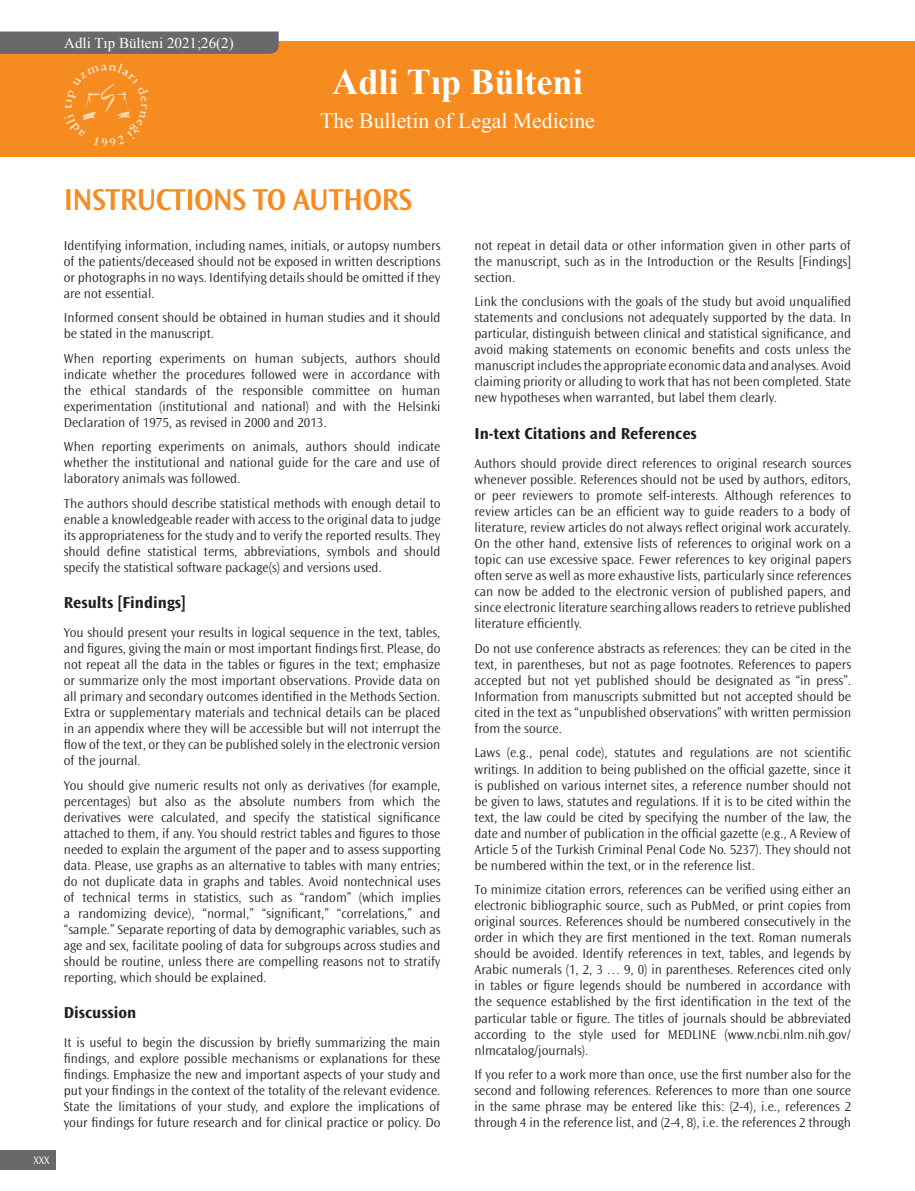
<style>
.page{position:relative;width:915px;height:1191px;background:#fff}
.page>*{position:absolute;margin:0;border:0;box-sizing:border-box;transform-origin:0 0}
.t1{font:700 36.15px "Times New Roman";color:#fff}
.BASLIK{font:600 31.5px "Ocean Sans Std";letter-spacing:-.02em;color:#f68b1f}
.t2{font:21.6px "Times New Roman";color:#fff}
.t3{font:700 16.5px "Ocean Sans Std";color:#231f20}
.t4{font:15px "Times New Roman";color:#fff}
.t5{font:300 13.5px/16px "Ocean Sans Std";color:#231f20;text-align:justify}
.t6{font:300 11.25px "Ocean Sans Std";color:#fff}
</style>
<div class="page">
<div style="left:0;top:41px;width:914px;height:115px;background:#f68b1f"></div>
<div style="left:0;top:32px;width:278px;height:22px;background:#69696c"></div>
<svg style="left:914px;top:41px;width:1px;height:13px"></svg>
<svg style="left:64px;top:64px;width:84px;height:83px"></svg>
<div style="left:0;top:1149px;width:56px;height:20px;background:#69696c"></div>
<p class="t4" style="left:64px;top:33px;width:171px">Adli Tıp Bülteni 2021;26(2)</p>
<h1 class="t1" style="left:332px;top:57px;width:252px">Adli Tıp Bülteni</h1>
<h3 class="t2" style="left:320px;top:106px;width:276px">The Bulletin of Legal Medicine</h3>
<p class="t6" style="left:33px;top:1153px;width:18px">XXX</p>
<p class="BASLIK" style="left:64px;top:182px;width:349px">INSTRUCTIONS TO AUTHORS</p>
<p class="t5" style="left:64px;top:237px;width:378px">Identifying information, including names, initials, or autopsy numbers of the patients/deceased should not be exposed in written descriptions or photographs in no ways. Identifying details should be omitted if they are not essential.</p>
<p class="t5" style="left:64px;top:310px;width:378px">Informed consent should be obtained in human studies and it should be stated in the manuscript.</p>
<p class="t5" style="left:64px;top:350px;width:378px">When reporting experiments on human subjects, authors should indicate whether the procedures followed were in accordance with the ethical standards of the responsible committee on human experimentation (institutional and national) and with the Helsinki Declaration of 1975, as revised in 2000 and 2013.</p>
<p class="t5" style="left:64px;top:439px;width:378px">When reporting experiments on animals, authors should indicate whether the institutional and national guide for the care and use of laboratory animals was followed.</p>
<p class="t5" style="left:64px;top:495px;width:378px">The authors should describe statistical methods with enough detail to enable a knowledgeable reader with access to the original data to judge its appropriateness for the study and to verify the reported results. They should define statistical terms, abbreviations, symbols and should specify the statistical software package(s) and versions used.</p>
<p class="t3" style="left:64px;top:593px;width:123px">Results [Findings]</p>
<p class="t5" style="left:64px;top:625px;width:378px">You should present your results in logical sequence in the text, tables, and figures, giving the main or most important findings first. Please, do not repeat all the data in the tables or figures in the text; emphasize or summarize only the most important observations. Provide data on all primary and secondary outcomes identified in the Methods Section.<br>Extra or supplementary materials and technical details can be placed in an appendix where they will be accessible but will not interrupt the flow of the text, or they can be published solely in the electronic version of the journal.</p>
<p class="t5" style="left:64px;top:777px;width:378px">You should give numeric results not only as derivatives (for example, percentages) but also as the absolute numbers from which the derivatives were calculated, and specify the statistical significance attached to them, if any. You should restrict tables and figures to those needed to explain the argument of the paper and to assess supporting data. Please, use graphs as an alternative to tables with many entries; do not duplicate data in graphs and tables. Avoid nontechnical uses of technical terms in statistics, such as “random” (which implies a randomizing device), “normal,” “significant,” “correlations,” and “sample.” Separate reporting of data by demographic variables, such as age and sex, facilitate pooling of data for subgroups across studies and should be routine, unless there are compelling reasons not to stratify reporting, which should be explained.</p>
<p class="t3" style="left:64px;top:1003px;width:74px">Discussion</p>
<p class="t5" style="left:64px;top:1035px;width:378px">It is useful to begin the discussion by briefly summarizing the main findings, and explore possible mechanisms or explanations for these findings. Emphasize the new and important aspects of your study and put your findings in the context of the totality of the relevant evidence.<br>State the limitations of your study, and explore the implications of your findings for future research and for clinical practice or policy. Do</p>
<p class="t5" style="left:474px;top:237px;width:378px">not repeat in detail data or other information given in other parts of the manuscript, such as in the Introduction or the Results [Findings] section.</p>
<p class="t5" style="left:474px;top:294px;width:378px">Link the conclusions with the goals of the study but avoid unqualified statements and conclusions not adequately supported by the data. In particular, distinguish between clinical and statistical significance, and avoid making statements on economic benefits and costs unless the manuscript includes the appropriate economic data and analyses. Avoid claiming priority or alluding to work that has not been completed. State new hypotheses when warranted, but label them clearly.</p>
<p class="t3" style="left:474px;top:424px;width:224px">In-text Citations and References</p>
<p class="t5" style="left:474px;top:455px;width:378px">Authors should provide direct references to original research sources whenever possible. References should not be used by authors, editors, or peer reviewers to promote self-interests. Although references to review articles can be an efficient way to guide readers to a body of literature, review articles do not always reflect original work accurately.<br>On the other hand, extensive lists of references to original work on a topic can use excessive space. Fewer references to key original papers often serve as well as more exhaustive lists, particularly since references can now be added to the electronic version of published papers, and since electronic literature searching allows readers to retrieve published literature efficiently.</p>
<p class="t5" style="left:474px;top:640px;width:378px">Do not use conference abstracts as references: they can be cited in the text, in parentheses, but not as page footnotes. References to papers accepted but not yet published should be designated as “in press”.<br>Information from manuscripts submitted but not accepted should be cited in the text as “unpublished observations” with written permission from the source.</p>
<p class="t5" style="left:474px;top:745px;width:378px">Laws (e.g., penal code), statutes and regulations are not scientific writings. In addition to being published on the official gazette, since it is published on various internet sites, a reference number should not be given to laws, statutes and regulations. If it is to be cited within the text, the law could be cited by specifying the number of the law, the date and number of publication in the official gazette (e.g., A Review of Article 5 of the Turkish Criminal Penal Code No. 5237). They should not be numbered within the text, or in the reference list.</p>
<p class="t5" style="left:474px;top:882px;width:378px">To minimize citation errors, references can be verified using either an electronic bibliographic source, such as PubMed, or print copies from original sources. References should be numbered consecutively in the order in which they are first mentioned in the text. Roman numerals should be avoided. Identify references in text, tables, and legends by Arabic numerals (1, 2, 3 … 9, 0) in parentheses. References cited only in tables or figure legends should be numbered in accordance with the sequence established by the first identification in the text of the particular table or figure. The titles of journals should be abbreviated according to the style used for MEDLINE (www.ncbi.nlm.nih.gov/ nlmcatalog/journals).</p>
<p class="t5" style="left:474px;top:1066px;width:378px">If you refer to a work more than once, use the first number also for the second and following references. References to more than one source in the same phrase may be entered like this: (2-4), i.e., references 2 through 4 in the reference list, and (2-4, 8), i.e. the references 2 through</p>
</div>
